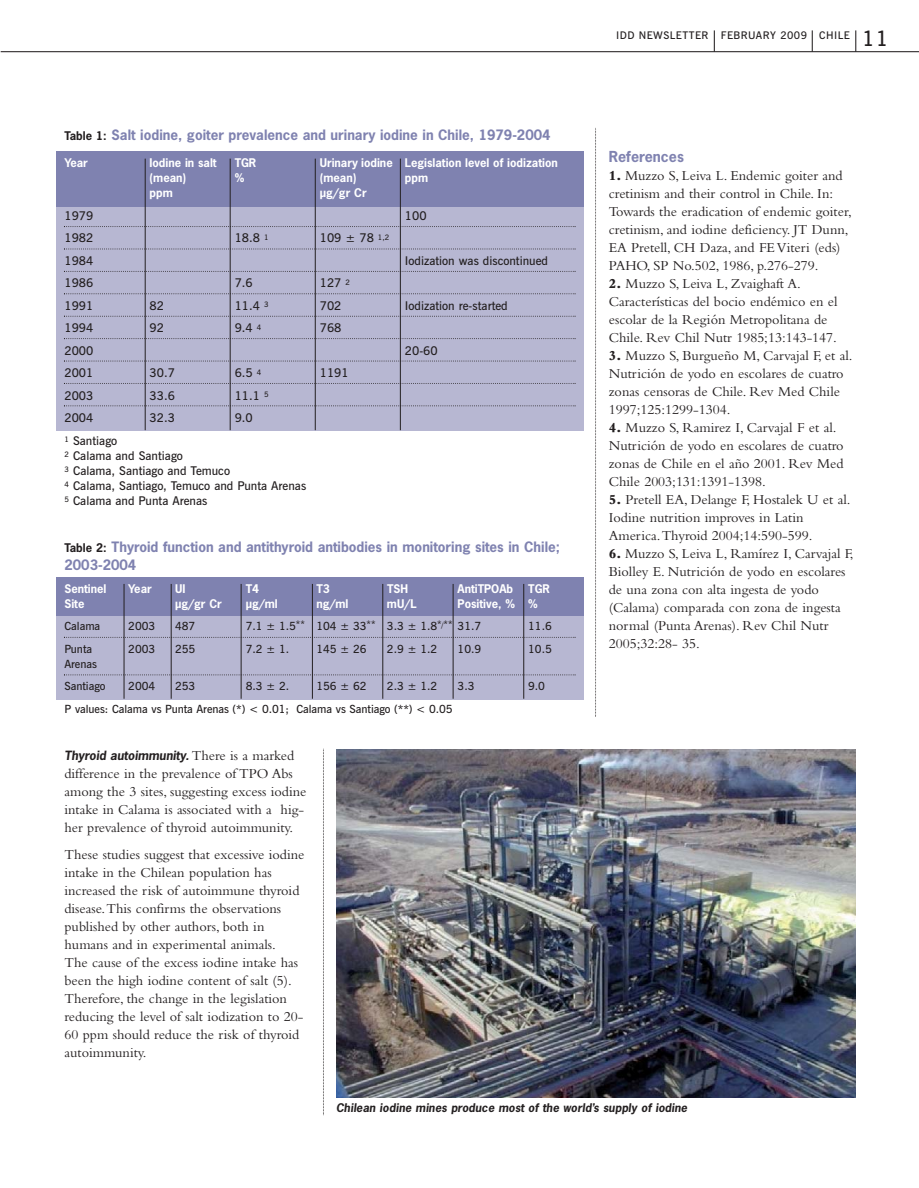
<style>
.page{position:relative;width:919px;height:1188px;background:#fff}
.page>*{position:absolute;margin:0;border:0;box-sizing:border-box;transform-origin:0 0}
.t1{font:14.25px/18px "Bembo";color:#231f20}
.t2{font:700 14.25px "News Gothic";color:#7f82b0}
.t3{font:700 13.5px/18px "News Gothic";color:#7f82b0}
.t4{font:600 12px/15px "News Gothic BT";color:#231f20}
.t5{font:700 12px "News Gothic";color:#231f20}
.t6{font:600 11.25px/22.5px "News Gothic BT";letter-spacing:-.005em;color:#231f20}
.t7{font:700 11.25px "News Gothic";color:#fff}
.t8{font:700 11.25px "News Gothic";color:#231f20}
.t9{font:600 10.5px "News Gothic BT";letter-spacing:.04em;color:#231f20}
.s1{font-size:11.25px;color:#231f20}
.s2{font-family:"Bembo";font-weight:400;font-size:14.25px}
.s3{font-size:21px}
.s4{font-weight:800}
</style>
<div class="page">
<svg style="left:811px;top:30px;width:1px;height:21px"></svg>
<svg style="left:855px;top:30px;width:1px;height:21px"></svg>
<svg style="left:713px;top:30px;width:1px;height:21px"></svg>
<hr style="left:1px;top:51px;width:917px;height:1px;background:#231f20">
<img style="left:336px;top:749px;width:519px;height:349px">
<div style="left:56px;top:577px;width:527px;height:39px;background:#7f82b0"></div>
<div style="left:56px;top:616px;width:527px;height:84px;background:#b7b7d2"></div>
<svg style="left:64px;top:637px;width:511px;height:1px"></svg>
<svg style="left:64px;top:674px;width:511px;height:1px"></svg>
<hr style="left:124px;top:584px;width:1px;height:115px;background:#231f20">
<hr style="left:171px;top:584px;width:1px;height:115px;background:#231f20">
<hr style="left:241px;top:584px;width:1px;height:115px;background:#231f20">
<hr style="left:312px;top:584px;width:1px;height:115px;background:#231f20">
<hr style="left:382px;top:584px;width:1px;height:115px;background:#231f20">
<hr style="left:452px;top:584px;width:1px;height:115px;background:#231f20">
<hr style="left:523px;top:584px;width:1px;height:115px;background:#231f20">
<div style="left:56px;top:152px;width:527px;height:55px;background:#7f82b0"></div>
<div style="left:56px;top:207px;width:527px;height:223px;background:#b7b7d2"></div>
<svg style="left:64px;top:226px;width:511px;height:1px"></svg>
<svg style="left:64px;top:248px;width:511px;height:1px"></svg>
<svg style="left:64px;top:271px;width:511px;height:1px"></svg>
<svg style="left:64px;top:293px;width:511px;height:1px"></svg>
<svg style="left:64px;top:316px;width:511px;height:1px"></svg>
<svg style="left:64px;top:338px;width:511px;height:1px"></svg>
<svg style="left:64px;top:360px;width:511px;height:2px"></svg>
<svg style="left:64px;top:383px;width:511px;height:1px"></svg>
<svg style="left:64px;top:405px;width:511px;height:1px"></svg>
<hr style="left:145px;top:159px;width:1px;height:271px;background:#231f20">
<hr style="left:230px;top:159px;width:1px;height:271px;background:#231f20">
<hr style="left:315px;top:159px;width:1px;height:271px;background:#231f20">
<hr style="left:400px;top:159px;width:1px;height:271px;background:#231f20">
<svg style="left:323px;top:749px;width:1px;height:366px"></svg>
<svg style="left:595px;top:128px;width:1px;height:589px"></svg>
<p class="t3" style="left:64px;top:127px;width:487px"><span class="s1">Table 1:</span> Salt iodine, goiter prevalence and urinary iodine in Chile, 1979-2004</p>
<p class="t7" style="left:64px;top:159px;width:25px">Year</p>
<p class="t7" style="left:149px;top:159px;width:69px">Iodine in salt</p>
<p class="t7" style="left:235px;top:159px;width:23px">TGR</p>
<p class="t7" style="left:320px;top:159px;width:239px">Urinary iodine Legislation level of iodization</p>
<p class="t7" style="left:149px;top:174px;width:38px">(mean)</p>
<p class="t7" style="left:235px;top:174px;width:11px">%</p>
<p class="t7" style="left:320px;top:174px;width:38px">(mean)</p>
<p class="t7" style="left:405px;top:174px;width:25px">ppm</p>
<p class="t7" style="left:149px;top:189px;width:25px">ppm</p>
<p class="t7" style="left:320px;top:189px;width:48px">µg/gr Cr</p>
<p class="t4" style="left:64px;top:209px;width:30px">1979</p>
<p class="t4" style="left:405px;top:209px;width:23px">100</p>
<p class="t4" style="left:64px;top:232px;width:30px">1982</p>
<p class="t4" style="left:235px;top:232px;width:35px">18.8 <sup>1</sup></p>
<p class="t4" style="left:320px;top:232px;width:71px">109 ± 78 <sup>1,2</sup></p>
<p class="t4" style="left:64px;top:254px;width:30px">1984</p>
<p class="t4" style="left:405px;top:254px;width:145px">Iodization was discontinued</p>
<p class="t4" style="left:64px;top:277px;width:30px">1986</p>
<p class="t4" style="left:235px;top:277px;width:20px">7.6</p>
<p class="t4" style="left:320px;top:277px;width:32px">127 <sup>2</sup></p>
<p class="t4" style="left:64px;top:299px;width:30px">1991</p>
<p class="t4" style="left:149px;top:299px;width:16px">82</p>
<p class="t4" style="left:235px;top:299px;width:35px">11.4 <sup>3</sup></p>
<p class="t4" style="left:320px;top:299px;width:23px">702</p>
<p class="t4" style="left:405px;top:299px;width:104px">Iodization re-started</p>
<p class="t4" style="left:64px;top:322px;width:30px">1994</p>
<p class="t4" style="left:149px;top:322px;width:16px">92</p>
<p class="t4" style="left:235px;top:322px;width:28px">9.4 <sup>4</sup></p>
<p class="t4" style="left:320px;top:322px;width:23px">768</p>
<p class="t4" style="left:64px;top:344px;width:30px">2000</p>
<p class="t4" style="left:405px;top:344px;width:34px">20-60</p>
<p class="t4" style="left:64px;top:367px;width:30px">2001</p>
<p class="t4" style="left:149px;top:367px;width:27px">30.7</p>
<p class="t4" style="left:235px;top:367px;width:28px">6.5 <sup>4</sup></p>
<p class="t4" style="left:320px;top:367px;width:30px">1191</p>
<p class="t4" style="left:64px;top:389px;width:30px">2003</p>
<p class="t4" style="left:149px;top:389px;width:27px">33.6</p>
<p class="t4" style="left:235px;top:389px;width:35px">11.1 <sup>5</sup></p>
<p class="t4" style="left:64px;top:412px;width:30px">2004</p>
<p class="t4" style="left:149px;top:412px;width:27px">32.3</p>
<p class="t4" style="left:235px;top:412px;width:20px">9.0</p>
<p class="t4" style="left:64px;top:434px;width:243px"><sup>1</sup> Santiago<br><sup>2</sup> Calama and Santiago<br><sup>3</sup> Calama, Santiago and Temuco<br><sup>4</sup> Calama, Santiago, Temuco and Punta Arenas<br><sup>5</sup> Calama and Punta Arenas</p>
<p class="t3" style="left:64px;top:539px;width:497px"><span class="s1">Table 2:</span> Thyroid function and antithyroid antibodies in monitoring sites in Chile;<br>2003-2004</p>
<p class="t7" style="left:64px;top:584px;width:43px">Sentinel</p>
<p class="t7" style="left:128px;top:584px;width:25px">Year</p>
<p class="t7" style="left:175px;top:584px;width:12px">UI</p>
<p class="t7" style="left:246px;top:584px;width:15px">T4</p>
<p class="t7" style="left:316px;top:584px;width:15px">T3</p>
<p class="t7" style="left:387px;top:584px;width:23px">TSH</p>
<p class="t7" style="left:457px;top:584px;width:57px">AntiTPOAb</p>
<p class="t7" style="left:528px;top:584px;width:23px">TGR</p>
<p class="t7" style="left:64px;top:599px;width:21px">Site</p>
<p class="t7" style="left:175px;top:599px;width:48px">µg/gr Cr</p>
<p class="t7" style="left:246px;top:599px;width:34px">µg/ml</p>
<p class="t7" style="left:316px;top:599px;width:34px">ng/ml</p>
<p class="t7" style="left:387px;top:599px;width:31px">mU/L</p>
<p class="t7" style="left:457px;top:599px;width:82px">Positive, % %</p>
<p class="t6" style="left:64px;top:616px;width:37px">Calama</p>
<p class="t6" style="left:128px;top:616px;width:28px">2003</p>
<p class="t6" style="left:175px;top:616px;width:22px">487</p>
<p class="t6" style="left:246px;top:616px;width:237px">7.1 ± 1.5<sup>**</sup> 104 ± 33<sup>**</sup> 3.3 ± 1.8<sup>*</sup><sup>/</sup><sup>**</sup> 31.7</p>
<p class="t6" style="left:528px;top:616px;width:25px">11.6</p>
<p class="t6" style="left:64px;top:639px;width:29px">Punta</p>
<p class="t6" style="left:128px;top:639px;width:28px">2003</p>
<p class="t6" style="left:175px;top:639px;width:22px">255</p>
<p class="t6" style="left:246px;top:639px;width:45px">7.2 ± 1.</p>
<p class="t6" style="left:316px;top:639px;width:52px">145 ± 26</p>
<p class="t6" style="left:387px;top:639px;width:52px">2.9 ± 1.2</p>
<p class="t6" style="left:457px;top:639px;width:25px">10.9</p>
<p class="t6" style="left:528px;top:639px;width:25px">10.5</p>
<p class="t6" style="left:64px;top:654px;width:43px">Arenas<br>Santiago</p>
<p class="t6" style="left:128px;top:676px;width:28px">2004</p>
<p class="t6" style="left:175px;top:676px;width:22px">253</p>
<p class="t6" style="left:246px;top:676px;width:45px">8.3 ± 2.</p>
<p class="t6" style="left:316px;top:676px;width:52px">156 ± 62</p>
<p class="t6" style="left:387px;top:676px;width:52px">2.3 ± 1.2</p>
<p class="t6" style="left:457px;top:676px;width:18px">3.3</p>
<p class="t6" style="left:528px;top:676px;width:18px">9.0</p>
<p class="t6" style="left:64px;top:699px;width:389px">P values: Calama vs Punta Arenas (*) &lt; 0.01; Calama vs Santiago (**) &lt; 0.05</p>
<p class="t5" style="left:64px;top:751px;width:231px">Thyroid autoimmunity. <span class="s2">There is a marked</span></p>
<p class="t1" style="left:64px;top:766px;width:243px">difference in the prevalence of TPO Abs among the 3 sites, suggesting excess iodine intake in Calama is associated with a hig&shy;her prevalence of thyroid autoimmunity.</p>
<p class="t1" style="left:64px;top:847px;width:241px">These studies suggest that excessive iodine intake in the Chilean population has increased the risk of autoimmune thyroid disease.This confirms the observations published by other authors, both in humans and in experimental animals.<br>The cause of the excess iodine intake has been the high iodine content of salt (5).<br>Therefore, the change in the legislation reducing the level of salt iodization to 20- 60 ppm should reduce the risk of thyroid autoimmunity.</p>
<p class="t9" style="left:616px;top:31px;width:273px">IDD NEWSLETTER FEBRUARY 2009 CHILE <span class="s3">11</span></p>
<p class="t2" style="left:608px;top:151px;width:77px">References</p>
<p class="t1" style="left:608px;top:168px;width:244px"><span class="s4">1.</span> Muzzo S, Leiva L. Endemic goiter and cretinism and their control in Chile. In:<br>Towards the eradication of endemic goiter, cretinism, and iodine deficiency. JT Dunn, EA Pretell, CH Daza, and FE Viteri (eds)<br>PAHO, SP No.502, 1986, p.276-279.</p>
<p class="t1" style="left:608px;top:276px;width:230px"><span class="s4">2.</span> Muzzo S, Leiva L, Zvaighaft A.<br>Características del bocio endémico en el escolar de la Región Metropolitana de Chile. Rev Chil Nutr 1985;13:143-147.</p>
<p class="t1" style="left:608px;top:348px;width:245px"><span class="s4">3.</span> Muzzo S, Burgueño M, Carvajal F, et al.<br>Nutrición de yodo en escolares de cuatro zonas censoras de Chile. Rev Med Chile 1997;125:1299-1304.</p>
<p class="t1" style="left:608px;top:420px;width:236px"><span class="s4">4.</span> Muzzo S, Ramirez I, Carvajal F et al.<br>Nutrición de yodo en escolares de cuatro zonas de Chile en el año 2001. Rev Med Chile 2003;131:1391-1398.</p>
<p class="t1" style="left:608px;top:492px;width:243px"><span class="s4">5.</span> Pretell EA, Delange F, Hostalek U et al.<br>Iodine nutrition improves in Latin<br>America.Thyroid 2004;14:590-599.</p>
<p class="t1" style="left:608px;top:546px;width:246px"><span class="s4">6.</span> Muzzo S, Leiva L, Ramírez I, Carvajal F, Biolley E. Nutrición de yodo en escolares de una zona con alta ingesta de yodo (Calama) comparada con zona de ingesta normal (Punta Arenas). Rev Chil Nutr 2005;32:28- 35.</p>
<p class="t8" style="left:336px;top:1103px;width:354px">Chilean iodine mines produce most of the world’s supply of iodine</p>
</div>
